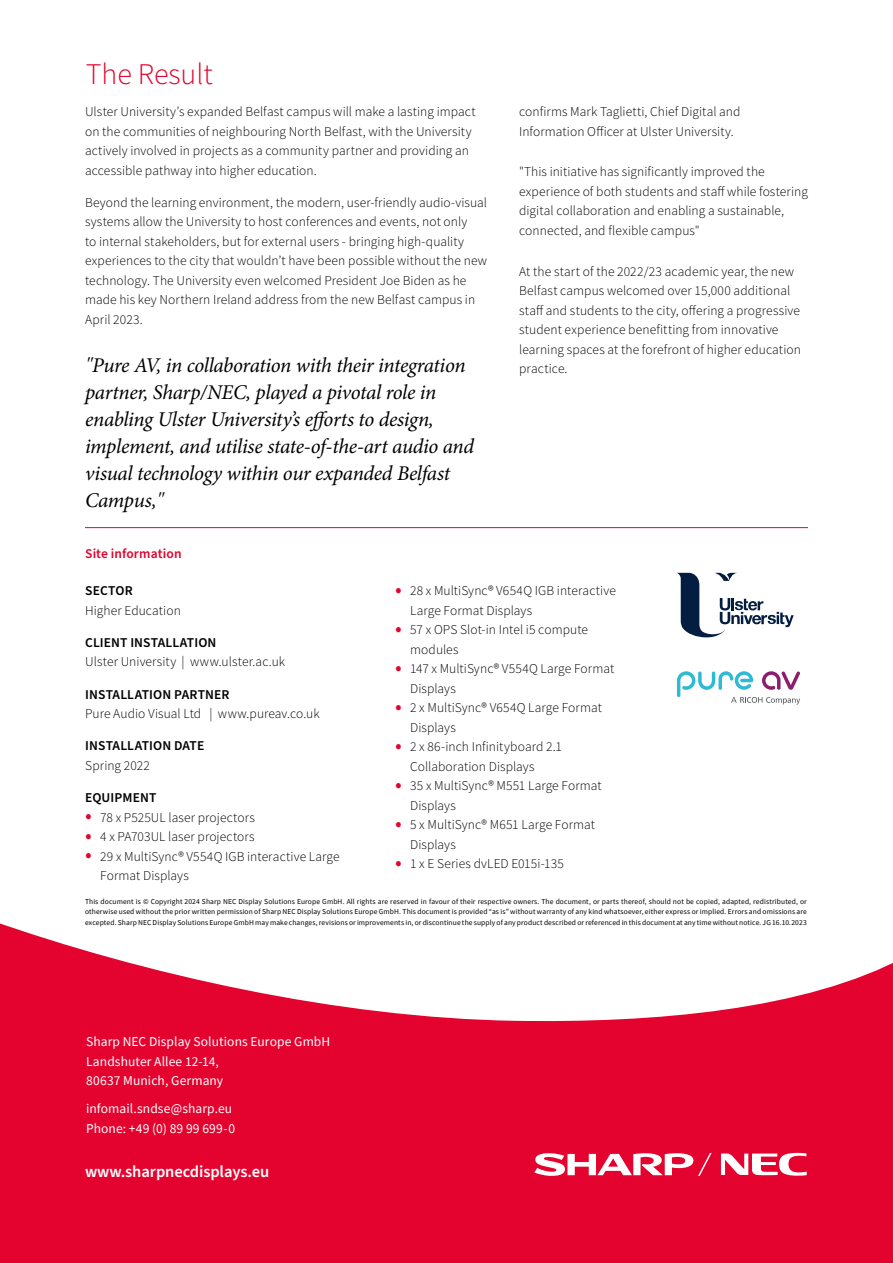
<style>
.page{position:relative;width:893px;height:1263px;background:#fff}
.page>*{position:absolute;margin:0;border:0;box-sizing:border-box;transform-origin:0 0}
.t1{font:300 30px "Source Sans Pro";color:#e4032e}
.t2{font:italic 21px/27px "Minion Pro";letter-spacing:-.02em;color:#000}
.t3{font:600 16.5px "Source Sans Pro";letter-spacing:-.005em;color:#fff}
.t4{font:300 13.5px/19.5px "Source Sans Pro";letter-spacing:.005em;color:#000}
.t5{font:13.5px/19.5px "Source Sans Pro";letter-spacing:.005em;color:#fff}
.t6{font:600 13.5px "Source Sans Pro";letter-spacing:.01em;color:#000}
.t7{font:600 13.5px "Source Sans Pro";letter-spacing:.01em;color:#e4032e}
.t8{font:7.5px/10.5px "Source Sans Pro";letter-spacing:.015em;color:#000;text-align:justify}
.s1{font-size:24px;color:#e4032e}
</style>
<div class="page">
<svg style="left:0;top:923px;width:893px;height:340px;fill:#e4032e"></svg>
<svg style="left:721px;top:1152px;width:86px;height:24px"></svg>
<svg style="left:534px;top:1153px;width:178px;height:23px"></svg>
<hr style="left:85px;top:527px;width:723px;height:1px;background:#e4032e">
<svg style="left:677px;top:573px;width:117px;height:64px"></svg>
<svg style="left:677px;top:671px;width:123px;height:33px"></svg>
<h1 class="t1" style="left:86px;top:56px;width:129px">The Result</h1>
<p class="t4" style="left:85px;top:102px;width:392px">Ulster University’s expanded Belfast campus will make a lasting impact on the communities of neighbouring North Belfast, with the University actively involved in projects as a community partner and providing an accessible pathway into higher education.</p>
<p class="t4" style="left:85px;top:193px;width:403px">Beyond the learning environment, the modern, user-friendly audio-visual systems allow the University to host conferences and events, not only<br>to internal stakeholders, but for external users - bringing high-quality experiences to the city that wouldn’t have been possible without the new technology. The University even welcomed President Joe Biden as he made his key Northern Ireland address from the new Belfast campus in April 2023.</p>
<p class="t2" style="left:85px;top:352px;width:390px">"Pure AV, in collaboration with their integration partner, Sharp/NEC, played a pivotal role in enabling Ulster University’s efforts to design, implement, and utilise state-of-the-art audio and visual technology within our expanded Belfast Campus,"</p>
<p class="t7" style="left:85px;top:544px;width:98px">Site information</p>
<p class="t4" style="left:519px;top:102px;width:223px">confirms Mark Taglietti, Chief Digital and<br>Information Officer at Ulster University.</p>
<p class="t4" style="left:519px;top:162px;width:290px">"This initiative has significantly improved the experience of both students and staff while fostering digital collaboration and enabling a sustainable, connected, and flexible campus"</p>
<p class="t4" style="left:519px;top:261px;width:283px">At the start of the 2022/23 academic year, the new Belfast campus welcomed over 15,000 additional staff and students to the city, offering a progressive student experience benefitting from innovative learning spaces at the forefront of higher education practice.</p>
<p class="t6" style="left:85px;top:582px;width:49px">SECTOR</p>
<p class="t4" style="left:85px;top:600px;width:97px">Higher Education</p>
<p class="t6" style="left:85px;top:633px;width:133px">CLIENT INSTALLATION</p>
<p class="t4" style="left:85px;top:652px;width:201px">Ulster University | www.ulster.ac.uk</p>
<p class="t6" style="left:85px;top:685px;width:146px">INSTALLATION PARTNER</p>
<p class="t4" style="left:85px;top:704px;width:236px">Pure Audio Visual Ltd | www.pureav.co.uk</p>
<p class="t6" style="left:85px;top:737px;width:121px">INSTALLATION DATE</p>
<p class="t4" style="left:85px;top:756px;width:66px">Spring 2022</p>
<p class="t6" style="left:85px;top:789px;width:73px">EQUIPMENT</p>
<p class="t4" style="left:85px;top:807px;width:171px"><span class="s1">•</span> 78 x P525UL laser projectors</p>
<p class="t4" style="left:85px;top:827px;width:171px"><span class="s1">•</span> 4 x PA703UL laser projectors</p>
<p class="t4" style="left:100px;top:846px;width:241px;text-indent:-15px"><span class="s1">•</span> 29 x MultiSync® V554Q IGB interactive Large<br>Format Displays</p>
<p class="t4" style="left:410px;top:581px;width:207px;text-indent:-15px"><span class="s1">•</span> 28 x MultiSync® V654Q IGB interactive<br>Large Format Displays</p>
<p class="t4" style="left:410px;top:620px;width:179px;text-indent:-15px"><span class="s1">•</span> 57 x OPS Slot-in Intel i5 compute modules</p>
<p class="t4" style="left:410px;top:659px;width:206px;text-indent:-15px"><span class="s1">•</span> 147 x MultiSync® V554Q Large Format<br>Displays</p>
<p class="t4" style="left:410px;top:698px;width:193px;text-indent:-15px"><span class="s1">•</span> 2 x MultiSync® V654Q Large Format<br>Displays</p>
<p class="t4" style="left:410px;top:737px;width:153px;text-indent:-15px"><span class="s1">•</span> 2 x 86-inch Infinityboard 2.1<br>Collaboration Displays</p>
<p class="t4" style="left:410px;top:776px;width:193px;text-indent:-15px"><span class="s1">•</span> 35 x MultiSync® M551 Large Format<br>Displays</p>
<p class="t4" style="left:410px;top:815px;width:186px;text-indent:-15px"><span class="s1">•</span> 5 x MultiSync® M651 Large Format<br>Displays</p>
<p class="t4" style="left:395px;top:854px;width:170px"><span class="s1">•</span> 1 x E Series dvLED E015i-135</p>
<p class="t8" style="left:85px;top:896px;width:723px">This document is © Copyright 2024 Sharp NEC Display Solutions Europe GmbH. All rights are reserved in favour of their respective owners. The document, or parts thereof, should not be copied, adapted, redistributed, or otherwise used without the prior written permission of Sharp NEC Display Solutions Europe GmbH. This document is provided “as is” without warranty of any kind whatsoever, either express or implied. Errors and omissions are excepted. Sharp NEC Display Solutions Europe GmbH may make changes, revisions or improvements in, or discontinue the supply of any product described or referenced in this document at any time without notice. JG 16.10.2023</p>
<p class="t5" style="left:86px;top:1032px;width:246px">Sharp NEC Display Solutions Europe GmbH<br>Landshuter Allee 12-14,<br>80637 Munich, Germany</p>
<p class="t5" style="left:86px;top:1099px;width:150px">infomail.sndse@sharp.eu<br>Phone: +49 (0) 89 99 699-0</p>
<p class="t3" style="left:85px;top:1160px;width:186px">www.sharpnecdisplays.eu</p>
</div>
